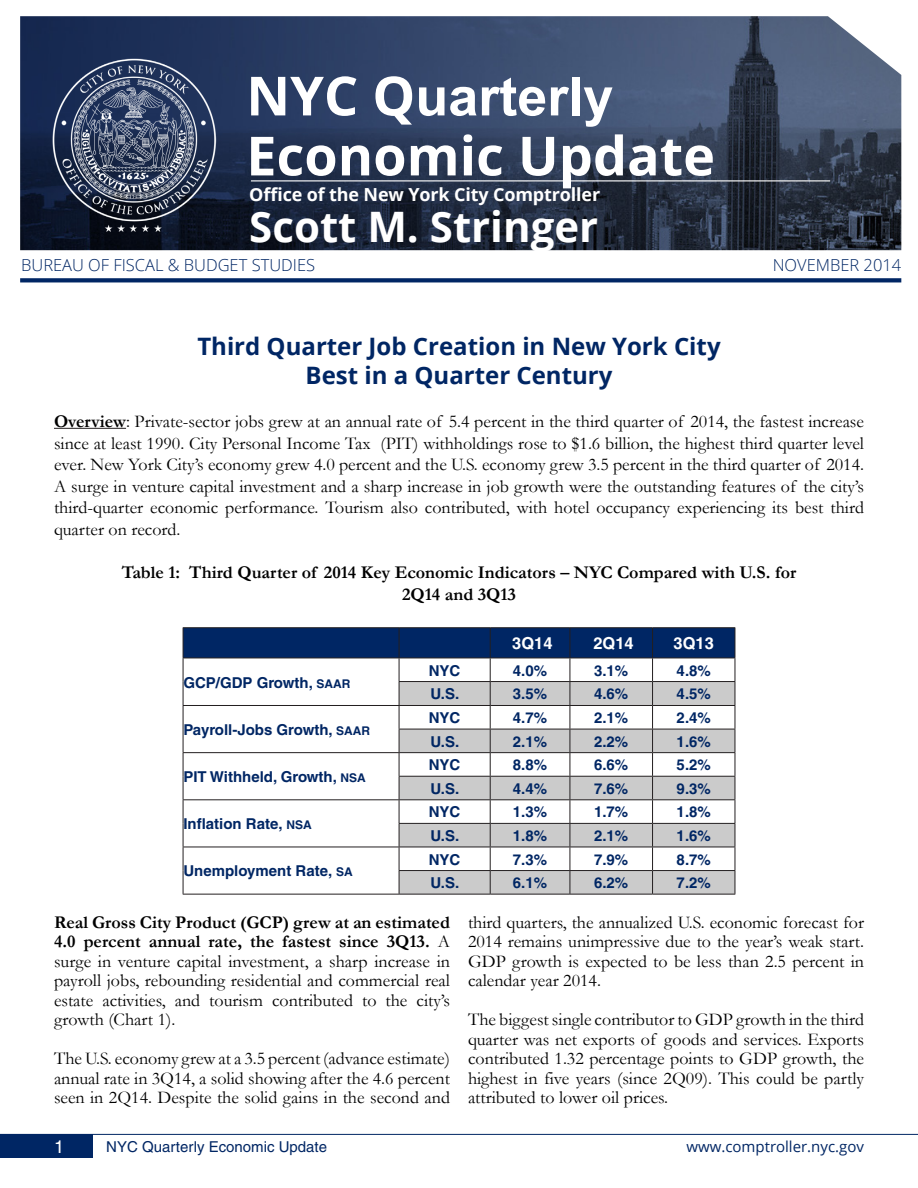
<style>
.page{position:relative;width:918px;height:1188px;background:#fff}
.page>*{position:absolute;margin:0;border:0;box-sizing:border-box;transform-origin:0 0}
.t1{font:700 54px "Open Sans";color:#fff}
.t2{font:700 54px "Arial";color:#fff}
.t3{font:700 42px "Open Sans";color:#fff}
.Table_paragraph{font:700 24px "Open Sans";color:#002664}
.Table_paragraph-2{font:18px/19.5px "Garamond";color:#000;text-align:justify}
.Table_paragraph-3{font:700 18px "Garamond";color:#000}
.t4{font:700 18px "Open Sans";letter-spacing:-.01em;color:#fff}
.t5{font:18px "Helvetica";color:#fff}
.t6{font:300 16.5px "Open Sans";color:#002664}
.Table_paragraph-4{font:700 16.5px "Helvetica";color:#fff}
.Table_paragraph-5{font:700 15px "Helvetica";color:#002664}
.t7{font:15px "Helvetica";color:#002664}
.t8{font:15px "Open Sans";color:#002664}
.s1{font-family:"Open Sans"}
.s2{font-weight:700}
.s3{font-size:12px}
</style>
<div class="page">
<div style="left:0;top:1134px;width:92px;height:23px;background:#002664"></div>
<hr style="left:0;top:1134px;width:918px;height:1px;background:#002664">
<img style="left:20px;top:16px;width:881px;height:234px">
<svg style="left:20px;top:278px;width:881px;height:4px;background:#0e316c"></svg>
<img style="left:51px;top:56px;width:166px;height:178px">
<hr style="left:251px;top:180px;width:579px;height:1px;background:#fff">
<hr style="left:54px;top:428px;width:72px;height:1px;background:#231f20">
<hr style="left:183px;top:894px;width:216px;height:1px;background:#231f20">
<svg style="left:183px;top:628px;width:553px;height:266px"></svg>
<hr style="left:399px;top:894px;width:91px;height:1px;background:#231f20">
<hr style="left:490px;top:894px;width:80px;height:1px;background:#231f20">
<hr style="left:570px;top:894px;width:83px;height:1px;background:#231f20">
<hr style="left:653px;top:894px;width:82px;height:1px;background:#231f20">
<hr style="left:183px;top:627px;width:216px;height:1px;background:#231f20">
<hr style="left:183px;top:628px;width:1px;height:30px;background:#231f20">
<hr style="left:399px;top:627px;width:91px;height:1px;background:#231f20">
<hr style="left:490px;top:627px;width:80px;height:1px;background:#231f20">
<hr style="left:570px;top:627px;width:83px;height:1px;background:#231f20">
<hr style="left:653px;top:627px;width:82px;height:1px;background:#231f20">
<hr style="left:735px;top:628px;width:1px;height:30px;background:#231f20">
<hr style="left:183px;top:658px;width:216px;height:1px;background:#231f20">
<hr style="left:399px;top:658px;width:91px;height:1px;background:#231f20">
<hr style="left:490px;top:658px;width:80px;height:1px;background:#231f20">
<hr style="left:570px;top:658px;width:83px;height:1px;background:#231f20">
<hr style="left:653px;top:658px;width:82px;height:1px;background:#231f20">
<p class="t2" style="left:246px;top:58px;width:369px"><span class="s1">NYC Q</span>uarterly</p>
<p class="t1" style="left:246px;top:118px;width:470px">Economic Update</p>
<p class="t4" style="left:249px;top:182px;width:352px">Office of the New York City Comptroller</p>
<p class="t3" style="left:249px;top:197px;width:351px">Scott M. Stringer</p>
<p class="t6" style="left:21px;top:254px;width:295px">BUREAU OF FISCAL &amp; BUDGET STUDIES</p>
<p class="t6" style="left:773px;top:254px;width:130px">NOVEMBER 2014</p>
<p class="Table_paragraph" style="left:197px;top:329px;width:525px">Third Quarter Job Creation in New York City</p>
<p class="Table_paragraph" style="left:306px;top:358px;width:308px">Best in a Quarter Century</p>
<p class="Table_paragraph-2" style="left:54px;top:410px;width:812px;line-height:21.6px"><span class="s2">Overview</span>: Private-sector jobs grew at an annual rate of 5.4 percent in the third quarter of 2014, the fastest increase since at least 1990. City Personal Income Tax (PIT) withholdings rose to $1.6 billion, the highest third quarter level ever. New York City’s economy grew 4.0 percent and the U.S. economy grew 3.5 percent in the third quarter of 2014.<br>A surge in venture capital investment and a sharp increase in job growth were the outstanding features of the city’s third-quarter economic performance. Tourism also contributed, with hotel occupancy experiencing its best third quarter on record.</p>
<p class="Table_paragraph-3" style="left:122px;top:560px;width:676px">Table 1: Third Quarter of 2014 Key Economic Indicators – NYC Compared with U.S. for</p>
<p class="Table_paragraph-3" style="left:402px;top:582px;width:116px">2Q14 and 3Q13</p>
<p class="Table_paragraph-4" style="left:512px;top:633px;width:42px">3Q14</p>
<p class="Table_paragraph-4" style="left:593px;top:633px;width:42px">2Q14</p>
<p class="Table_paragraph-4" style="left:674px;top:633px;width:42px">3Q13</p>
<p class="Table_paragraph-5" style="left:183px;top:673px;width:169px">GCP/GDP Growth, <span class="s3">SAAR</span></p>
<p class="Table_paragraph-5" style="left:429px;top:661px;width:33px">NYC</p>
<p class="Table_paragraph-5" style="left:513px;top:661px;width:36px">4.0%</p>
<p class="Table_paragraph-5" style="left:594px;top:661px;width:36px">3.1%</p>
<p class="Table_paragraph-5" style="left:677px;top:661px;width:36px">4.8%</p>
<p class="Table_paragraph-5" style="left:431px;top:685px;width:30px">U.S.</p>
<p class="Table_paragraph-5" style="left:513px;top:685px;width:36px">3.5%</p>
<p class="Table_paragraph-5" style="left:594px;top:685px;width:36px">4.6%</p>
<p class="Table_paragraph-5" style="left:677px;top:685px;width:36px">4.5%</p>
<p class="Table_paragraph-5" style="left:183px;top:720px;width:188px">Payroll-Jobs Growth, <span class="s3">SAAR</span></p>
<p class="Table_paragraph-5" style="left:183px;top:768px;width:184px">PIT Withheld, Growth, <span class="s3">NSA</span></p>
<p class="Table_paragraph-5" style="left:183px;top:815px;width:130px">Inflation Rate, <span class="s3">NSA</span></p>
<p class="Table_paragraph-5" style="left:429px;top:709px;width:33px">NYC</p>
<p class="Table_paragraph-5" style="left:513px;top:709px;width:36px">4.7%</p>
<p class="Table_paragraph-5" style="left:594px;top:709px;width:36px">2.1%</p>
<p class="Table_paragraph-5" style="left:677px;top:709px;width:36px">2.4%</p>
<p class="Table_paragraph-5" style="left:431px;top:732px;width:30px">U.S.</p>
<p class="Table_paragraph-5" style="left:513px;top:732px;width:36px">2.1%</p>
<p class="Table_paragraph-5" style="left:594px;top:732px;width:36px">2.2%</p>
<p class="Table_paragraph-5" style="left:677px;top:732px;width:36px">1.6%</p>
<p class="Table_paragraph-5" style="left:429px;top:756px;width:33px">NYC</p>
<p class="Table_paragraph-5" style="left:513px;top:756px;width:36px">8.8%</p>
<p class="Table_paragraph-5" style="left:594px;top:756px;width:36px">6.6%</p>
<p class="Table_paragraph-5" style="left:677px;top:756px;width:36px">5.2%</p>
<p class="Table_paragraph-5" style="left:431px;top:779px;width:30px">U.S.</p>
<p class="Table_paragraph-5" style="left:513px;top:779px;width:36px">4.4%</p>
<p class="Table_paragraph-5" style="left:594px;top:779px;width:36px">7.6%</p>
<p class="Table_paragraph-5" style="left:677px;top:779px;width:36px">9.3%</p>
<p class="Table_paragraph-5" style="left:429px;top:803px;width:33px">NYC</p>
<p class="Table_paragraph-5" style="left:513px;top:803px;width:36px">1.3%</p>
<p class="Table_paragraph-5" style="left:594px;top:803px;width:36px">1.7%</p>
<p class="Table_paragraph-5" style="left:677px;top:803px;width:36px">1.8%</p>
<p class="Table_paragraph-5" style="left:431px;top:827px;width:30px">U.S.</p>
<p class="Table_paragraph-5" style="left:513px;top:827px;width:36px">1.8%</p>
<p class="Table_paragraph-5" style="left:594px;top:827px;width:36px">2.1%</p>
<p class="Table_paragraph-5" style="left:677px;top:827px;width:36px">1.6%</p>
<p class="Table_paragraph-5" style="left:429px;top:850px;width:33px">NYC</p>
<p class="Table_paragraph-5" style="left:513px;top:850px;width:36px">7.3%</p>
<p class="Table_paragraph-5" style="left:594px;top:850px;width:36px">7.9%</p>
<p class="Table_paragraph-5" style="left:677px;top:850px;width:36px">8.7%</p>
<p class="Table_paragraph-5" style="left:431px;top:874px;width:30px">U.S.</p>
<p class="Table_paragraph-5" style="left:513px;top:874px;width:36px">6.1%</p>
<p class="Table_paragraph-5" style="left:594px;top:874px;width:36px">6.2%</p>
<p class="Table_paragraph-5" style="left:677px;top:874px;width:36px">7.2%</p>
<p class="Table_paragraph-2" style="left:54px;top:912px;width:398px"><span class="s2">Real Gross City Product (GCP) grew at an estimated 4.0 percent annual rate, the fastest since 3Q13.</span> A surge in venture capital investment, a sharp increase in payroll jobs, rebounding residential and commercial real estate activities, and tourism contributed to the city’s growth (Chart 1).</p>
<p class="Table_paragraph-2" style="left:54px;top:1048px;width:398px">The U.S. economy grew at a 3.5 percent (advance estimate) annual rate in 3Q14, a solid showing after the 4.6 percent seen in 2Q14. Despite the solid gains in the second and</p>
<p class="Table_paragraph-5" style="left:183px;top:862px;width:171px">Unemployment Rate, <span class="s3">SA</span></p>
<p class="Table_paragraph-2" style="left:468px;top:912px;width:398px">third quarters, the annualized U.S. economic forecast for 2014 remains unimpressive due to the year’s weak start.<br>GDP growth is expected to be less than 2.5 percent in calendar year 2014.</p>
<p class="Table_paragraph-2" style="left:468px;top:1009px;width:398px">The biggest single contributor to GDP growth in the third quarter was net exports of goods and services. Exports contributed 1.32 percentage points to GDP growth, the highest in five years (since 2Q09). This could be partly attributed to lower oil prices.</p>
<p class="t5" style="left:54px;top:1136px;width:12px">1</p>
<p class="t7" style="left:106px;top:1138px;width:222px">NYC Quarterly Economic Update</p>
<p class="t8" style="left:686px;top:1136px;width:179px">www.comptroller.nyc.gov</p>
</div>
